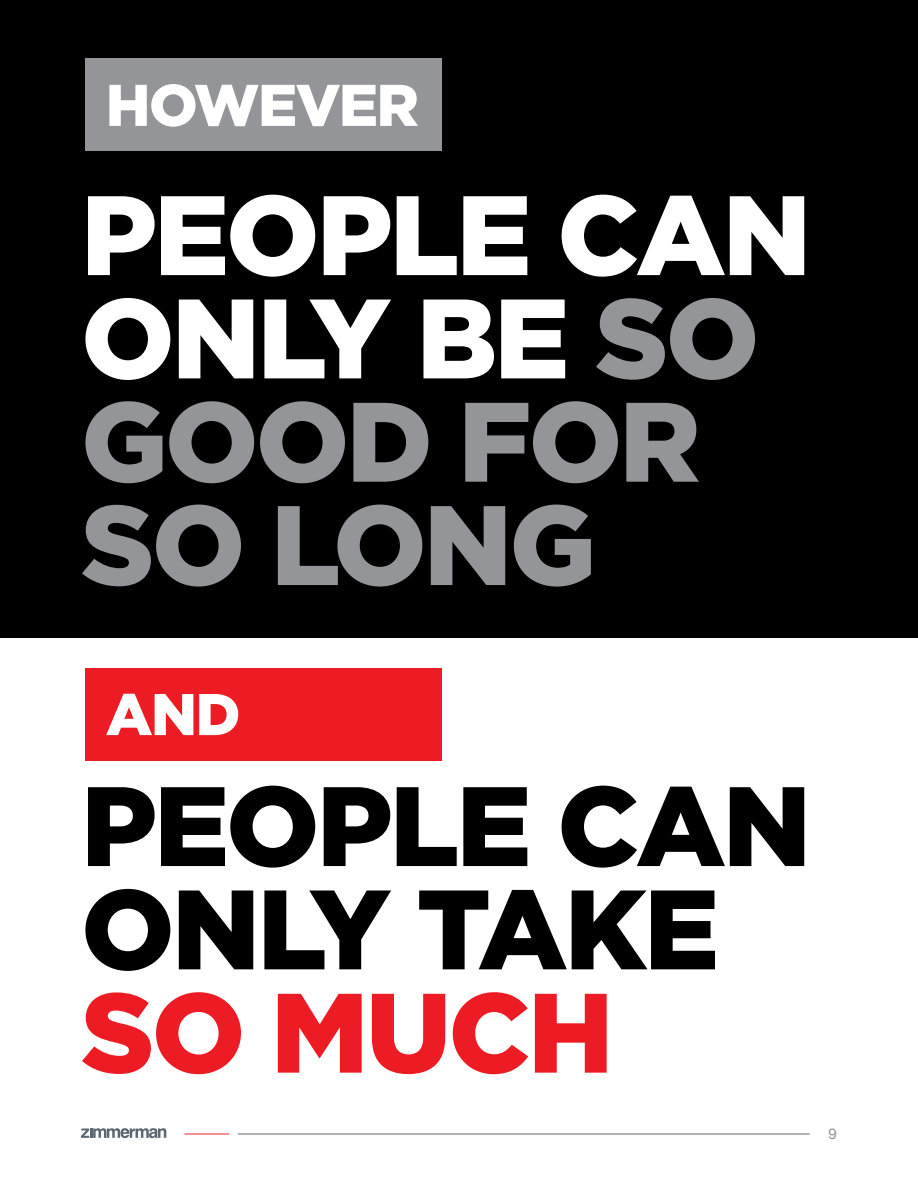
<style>
.page{position:relative;width:918px;height:1188px;background:#fff}
.page>*{position:absolute;margin:0;border:0;box-sizing:border-box;transform-origin:0 0}
.t1{font:900 112.65px/103.4px "Gotham";letter-spacing:-.025em;color:#fff}
.t2{font:900 112.65px/103.4px "Gotham";letter-spacing:-.025em;color:#000}
.t3{font:900 112.65px "Gotham";letter-spacing:-.025em;color:#ed1c24}
.t4{font:900 58.65px "Gotham";letter-spacing:-.025em;color:#fff}
.t5{font:15px "Helvetica Neue";color:#939598}
.s1{color:#939598}
</style>
<div class="page">
<svg style="left:81px;top:1128px;width:85px;height:10px"></svg>
<hr style="left:185px;top:1134px;width:44px;height:1px;background:#ed1c24">
<hr style="left:238px;top:1134px;width:572px;height:1px;background:#5b6771">
<div style="left:0;top:0;width:918px;height:637px;background:#000"></div>
<div style="left:86px;top:58px;width:356px;height:93px;background:#939598"></div>
<div style="left:86px;top:668px;width:356px;height:92px;background:#ed1c24"></div>
<p class="t4" style="left:106px;top:65px;width:315px">HOWEVER</p>
<p class="t1" style="left:81px;top:182px;width:732px">PEOPLE CAN<br>ONLY BE <span class="s1">SO<br>GOOD FOR<br>SO LONG</span></p>
<p class="t4" style="left:106px;top:674px;width:136px">AND</p>
<p class="t2" style="left:81px;top:773px;width:732px">PEOPLE CAN<br>ONLY TAKE</p>
<p class="t3" style="left:81px;top:955px;width:534px">SO MUCH</p>
<p class="t5" style="left:828px;top:1123px;width:10px">9</p>
</div>
